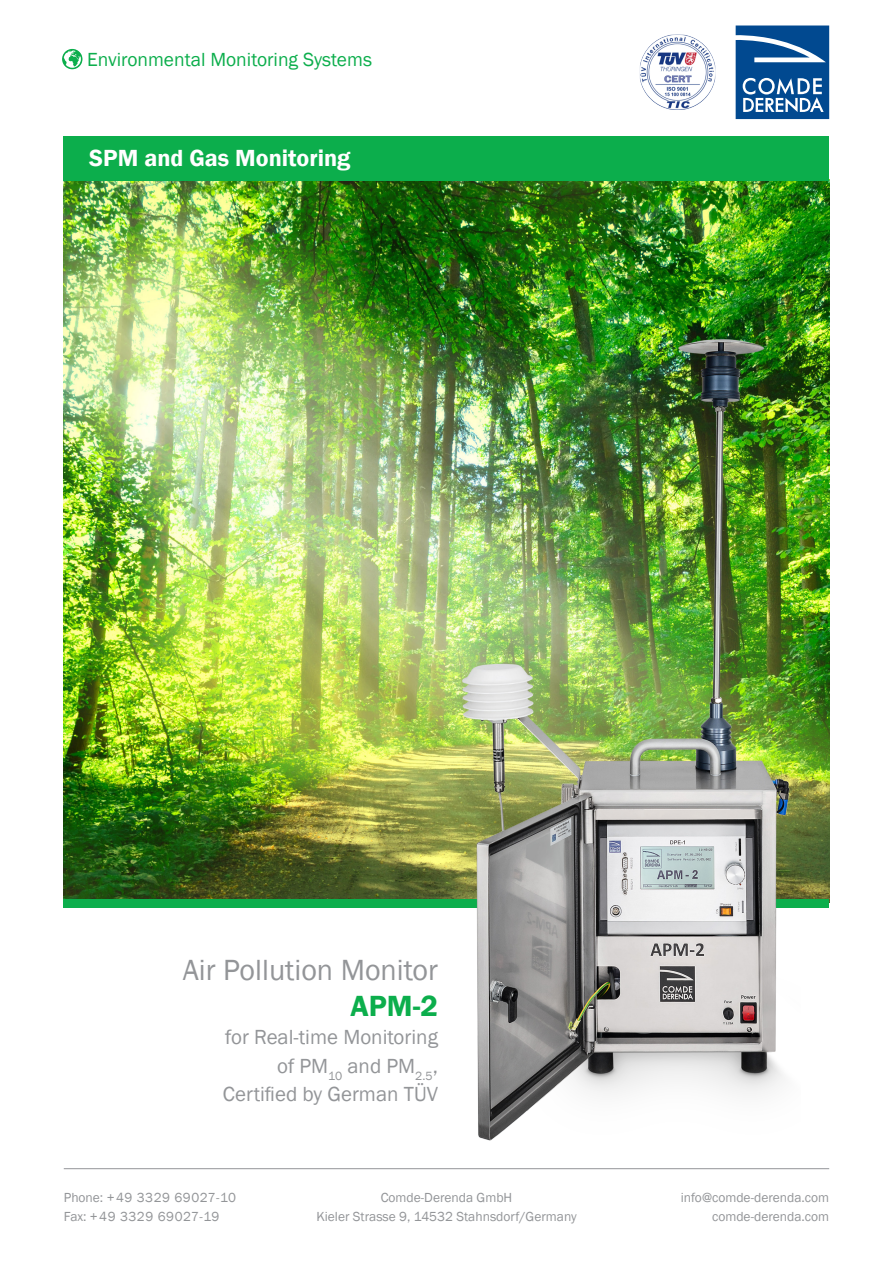
<style>
.page{position:relative;width:893px;height:1263px;background:#fff}
.page>*{position:absolute;margin:0;border:0;box-sizing:border-box;transform-origin:0 0}
.t1{font:30px "Franklin Gothic";color:#939598}
.t2{font:600 30px "Franklin Gothic";color:#0cae4c}
.t3{font:600 24px "Franklin Gothic";color:#fff}
.t4{font:21px "Franklin Gothic";color:#939598}
.t5{font:19.5px "Franklin Gothic";color:#0cae4c}
.t6{font:13.5px/18.8px "Franklin Gothic";color:#939598;text-align:center}
.t7{font:13.5px/18.8px "Franklin Gothic";letter-spacing:.04em;color:#939598}
</style>
<div class="page">
<hr style="left:64px;top:1168px;width:765px;height:1px;background:#939598">
<svg style="left:62px;top:49px;width:20px;height:20px"></svg>
<svg style="left:736px;top:26px;width:93px;height:93px;background:#336da6"></svg>
<img style="left:640px;top:35px;width:75px;height:75px">
<img style="left:64px;top:181px;width:765px;height:718px">
<div style="left:64px;top:136px;width:765px;height:45px;background:#0cae4c"></div>
<div style="left:64px;top:899px;width:765px;height:8px;background:#0cae4c"></div>
<img style="left:448px;top:325px;width:352px;height:816px">
<h3 class="t5" style="left:87px;top:48px;width:286px">Environmental Monitoring Systems</h3>
<p class="t3" style="left:89px;top:143px;width:263px">SPM and Gas Monitoring</p>
<p class="t1" style="left:183px;top:951px;width:257px">Air Pollution Monitor</p>
<p class="t2" style="left:351px;top:987px;width:89px">APM-2</p>
<p class="t4" style="left:225px;top:1024px;width:214px">for Real-time Monitoring</p>
<p class="t4" style="left:277px;top:1052px;width:162px">of PM<sub>10</sub> and PM<sub>2.5</sub>,</p>
<p class="t4" style="left:223px;top:1081px;width:217px">Certified by German TÜV</p>
<p class="t7" style="left:64px;top:1189px;width:174px">Phone: +49 3329 69027-10<br>Fax: +49 3329 69027-19</p>
<p class="t6" style="left:316px;top:1189px;width:262px">Comde-Derenda GmbH<br>Kieler Strasse 9, 14532 Stahnsdorf/Germany</p>
<p class="t6" style="left:681px;top:1189px;width:150px;text-align:right">info@comde-derenda.com comde-derenda.com</p>
</div>
